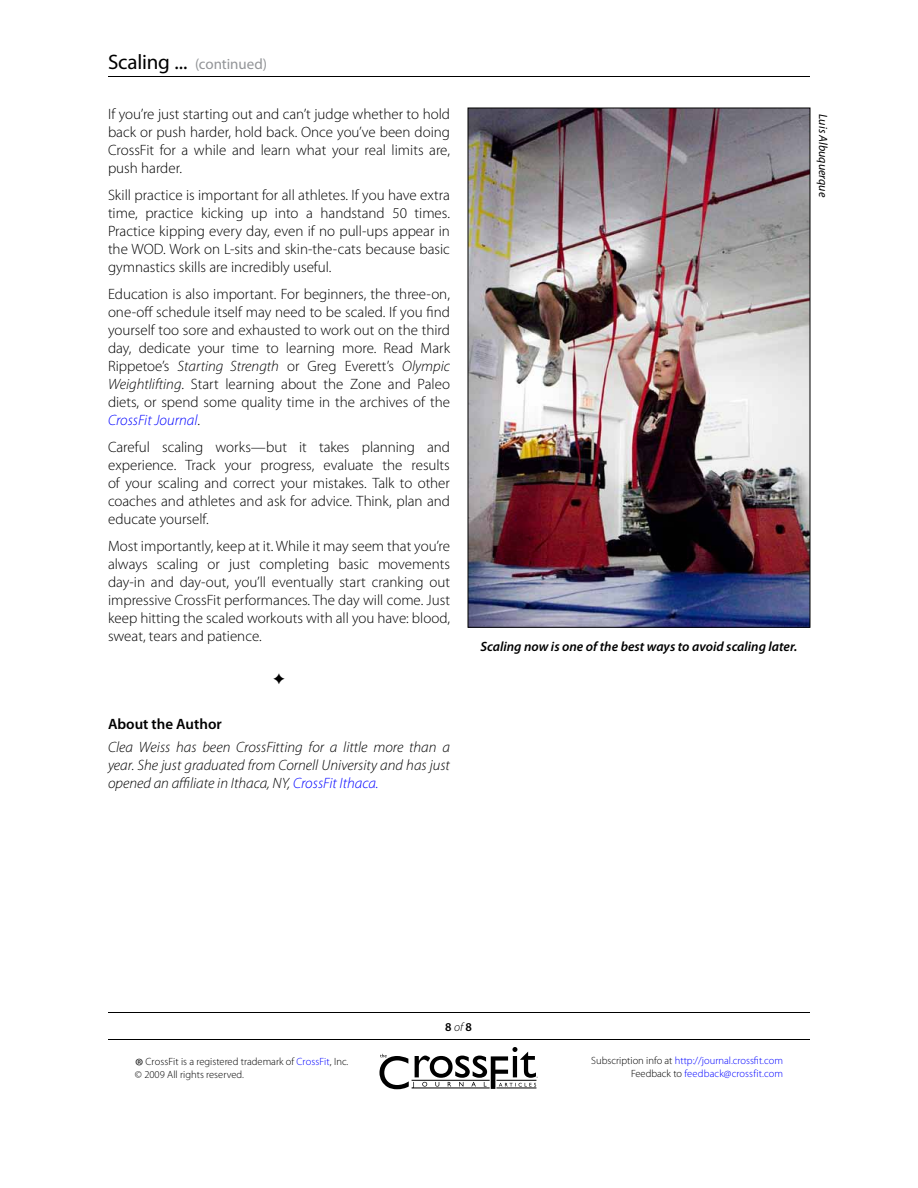
<style>
.page{position:relative;width:918px;height:1188px;background:#fff}
.page>*{position:absolute;margin:0;border:0;box-sizing:border-box;transform-origin:0 0}
.t1{font:300 15px/18px "Myriad Pro";color:#000;text-align:justify}
.t2{font:italic 300 15px/18px "Myriad Pro";color:#000;text-align:justify}
.t3{font:15px "Myriad Pro";letter-spacing:-.005em;color:#939598}
.t4{font:600 15px "Myriad Pro";color:#000}
.t5{font:italic 600 13.5px "Myriad Pro";color:#000}
.t6{font:italic 12px "Myriad Pro";color:#000}
.t7{font:600 12px "Myriad Pro";color:#000}
.t8{font:300 10.5px/12.6px "Myriad Pro";color:#00f;text-align:right}
.t9{font:300 10.5px/12.6px "Myriad Pro";color:#000}
.s1{font-size:21px;color:#000}
.s2{font-style:italic}
.s3{font-style:italic;color:#00f}
.s4{color:#00f}
.s5{font-weight:300;font-style:italic}
.s6{font-size:21px}
.s7{color:#000}
</style>
<div class="page">
<svg style="left:379px;top:1047px;width:159px;height:42px"></svg>
<hr style="left:108px;top:1012px;width:702px;height:1px;background:#000">
<hr style="left:108px;top:1039px;width:702px;height:1px;background:#000">
<hr style="left:108px;top:76px;width:702px;height:1px;background:#000">
<img style="left:470px;top:110px;width:338px;height:516px">
<p class="t3" style="left:108px;top:56px;width:161px"><span class="s1">Scaling ...</span> (continued)</p>
<p class="t1" style="left:108px;top:105px;width:344px">If you’re just starting out and can’t judge whether to hold back or push harder, hold back. Once you’ve been doing CrossFit for a while and learn what your real limits are, push harder.</p>
<p class="t1" style="left:108px;top:186px;width:343px">Skill practice is important for all athletes. If you have extra time, practice kicking up into a handstand 50 times.<br>Practice kipping every day, even if no pull-ups appear in the WOD. Work on L-sits and skin-the-cats because basic gymnastics skills are incredibly useful.</p>
<p class="t1" style="left:108px;top:285px;width:344px">Education is also important. For beginners, the three-on, one-off schedule itself may need to be scaled. If you find yourself too sore and exhausted to work out on the third day, dedicate your time to learning more. Read Mark Rippetoe’s <span class="s2">Starting Strength</span> or Greg Everett’s <span class="s2">Olympic Weightlifting</span>. Start learning about the Zone and Paleo diets, or spend some quality time in the archives of the <span class="s3">CrossFit Journal</span>.</p>
<p class="t1" style="left:108px;top:438px;width:344px">Careful scaling works—but it takes planning and experience. Track your progress, evaluate the results of your scaling and correct your mistakes. Talk to other coaches and athletes and ask for advice. Think, plan and educate yourself.</p>
<p class="t1" style="left:108px;top:537px;width:344px">Most importantly, keep at it. While it may seem that you’re always scaling or just completing basic movements day-in and day-out, you’ll eventually start cranking out impressive CrossFit performances. The day will come. Just keep hitting the scaled workouts with all you have: blood, sweat, tears and patience.</p>
<p class="t4" style="left:108px;top:716px;width:115px">About the Author</p>
<p class="t2" style="left:108px;top:738px;width:344px">Clea Weiss has been CrossFitting for a little more than a year. She just graduated from Cornell University and has just opened an affiliate in Ithaca, NY, <span class="s4">CrossFit Ithaca.</span></p>
<p class="t6" style="left:829px;top:114px;width:84px;rotate:90deg">Luis Albuquerque</p>
<p class="t5" style="left:481px;top:639px;width:318px">Scaling now is one of the best ways to avoid scaling later.</p>
<p class="t7" style="left:445px;top:1020px;width:28px">8 <span class="s5">of</span> 8</p>
<p class="t9" style="left:135px;top:1055px;width:215px"><span class="s6">®</span> CrossFit is a registered trademark of <span class="s4">CrossFit</span>, Inc. © 2009 All rights reserved.</p>
<p class="t8" style="left:591px;top:1055px;width:193px"><span class="s7">Subscription info at</span> http://journal.crossfit.com<br><span class="s7">Feedback to</span> feedback@crossfit.com</p>
</div>
